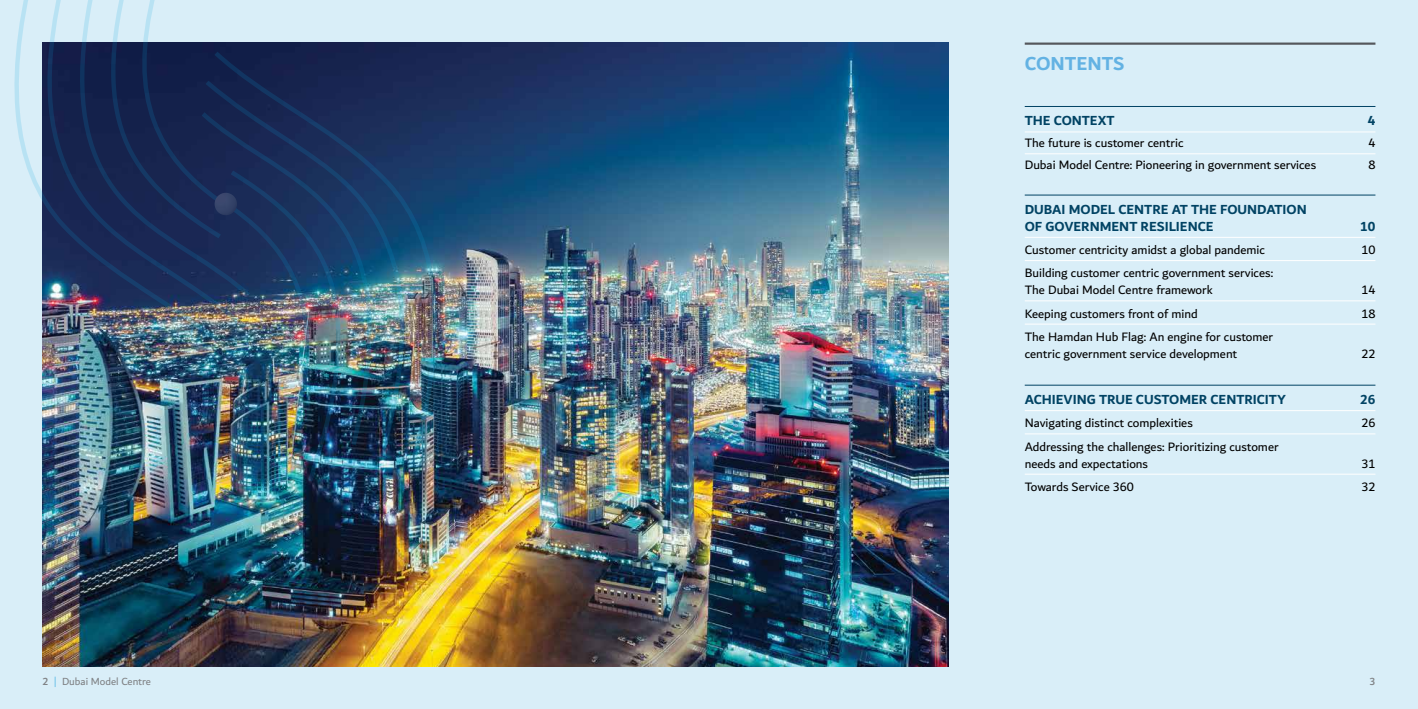
<style>
.page{position:relative;width:1418px;height:709px;background:#fff}
.page>*{position:absolute;margin:0;border:0;box-sizing:border-box;transform-origin:0 0}
.t1{font:700 20px "Dubai";color:#63b2e3}
.t2{font:700 14px/16.8px "Dubai";color:#014364}
.t3{font:13px/17px "Dubai";color:#000}
.t4{font:11px "Dubai";color:#808285}
.t5{font:500 11px "Dubai";color:#808285}
.s1{font-weight:500}
.s2{color:#65bfe8}
</style>
<div class="page">
<div style="left:0;top:0;width:1417px;height:709px;background:#d9eef8"></div>
<hr style="left:1024px;top:106px;width:351px;height:1px;background:#014364">
<hr style="left:1024px;top:132px;width:351px;height:1px;background:#fff">
<hr style="left:1024px;top:153px;width:351px;height:1px;background:#fff">
<hr style="left:1024px;top:195px;width:351px;height:1px;background:#014364">
<hr style="left:1024px;top:237px;width:351px;height:1px;background:#fff">
<hr style="left:1024px;top:260px;width:351px;height:1px;background:#fff">
<hr style="left:1024px;top:300px;width:351px;height:1px;background:#fff">
<hr style="left:1024px;top:324px;width:351px;height:1px;background:#fff">
<hr style="left:1024px;top:385px;width:351px;height:1px;background:#014364">
<hr style="left:1024px;top:410px;width:351px;height:1px;background:#fff">
<hr style="left:1024px;top:433px;width:351px;height:1px;background:#fff">
<hr style="left:1024px;top:474px;width:351px;height:1px;background:#fff">
<hr style="left:1024px;top:43px;width:351px;height:2px;background:#55575c">
<img style="left:43px;top:43px;width:905px;height:623px">
<img style="left:14px;top:0;width:424px;height:486px">
<div style="left:214px;top:193px;width:23px;height:22px;background:linear-gradient(to bottom,#3b486e,#303f65);border-radius:11px"></div>
<h1 class="t1" style="left:1024px;top:51px;width:101px">CONTENTS</h1>
<p class="t2" style="left:1024px;top:112px;width:91px">THE CONTEXT</p>
<p class="t2" style="left:1367px;top:112px;width:9px">4</p>
<p class="t3" style="left:1024px;top:134px;width:160px">The future is customer centric</p>
<p class="t3" style="left:1368px;top:134px;width:9px">4</p>
<p class="t3" style="left:1024px;top:156px;width:293px">Dubai Model Centre: Pioneering in government services</p>
<p class="t3" style="left:1368px;top:156px;width:9px">8</p>
<p class="t2" style="left:1024px;top:201px;width:283px">DUBAI MODEL CENTRE AT THE FOUNDATION<br>OF GOVERNMENT RESILIENCE</p>
<p class="t2" style="left:1360px;top:218px;width:17px">10</p>
<p class="t3" style="left:1024px;top:241px;width:242px">Customer centricity amidst a global pandemic</p>
<p class="t3" style="left:1361px;top:241px;width:16px">10</p>
<p class="t3" style="left:1024px;top:264px;width:250px">Building customer centric government services:<br>The Dubai Model Centre framework</p>
<p class="t3" style="left:1361px;top:281px;width:16px">14</p>
<p class="t3" style="left:1024px;top:304px;width:174px">Keeping customers front of mind</p>
<p class="t3" style="left:1361px;top:304px;width:16px">18</p>
<p class="t3" style="left:1024px;top:328px;width:250px">The Hamdan Hub Flag: An engine for customer centric government service development</p>
<p class="t3" style="left:1361px;top:345px;width:16px">22</p>
<p class="t2" style="left:1024px;top:391px;width:263px">ACHIEVING TRUE CUSTOMER CENTRICITY</p>
<p class="t2" style="left:1360px;top:391px;width:17px">26</p>
<p class="t3" style="left:1024px;top:414px;width:170px">Navigating distinct complexities</p>
<p class="t3" style="left:1361px;top:414px;width:16px">26</p>
<p class="t3" style="left:1024px;top:437px;width:255px">Addressing the challenges: Prioritizing customer needs and expectations</p>
<p class="t3" style="left:1361px;top:454px;width:16px">31</p>
<p class="t3" style="left:1024px;top:478px;width:111px">Towards Service 360</p>
<p class="t3" style="left:1361px;top:478px;width:16px">32</p>
<p class="t4" style="left:43px;top:674px;width:110px"><span class="s1">2</span> <span class="s2">|</span> Dubai Model Centre</p>
<p class="t5" style="left:1369px;top:674px;width:7px">3</p>
</div>
